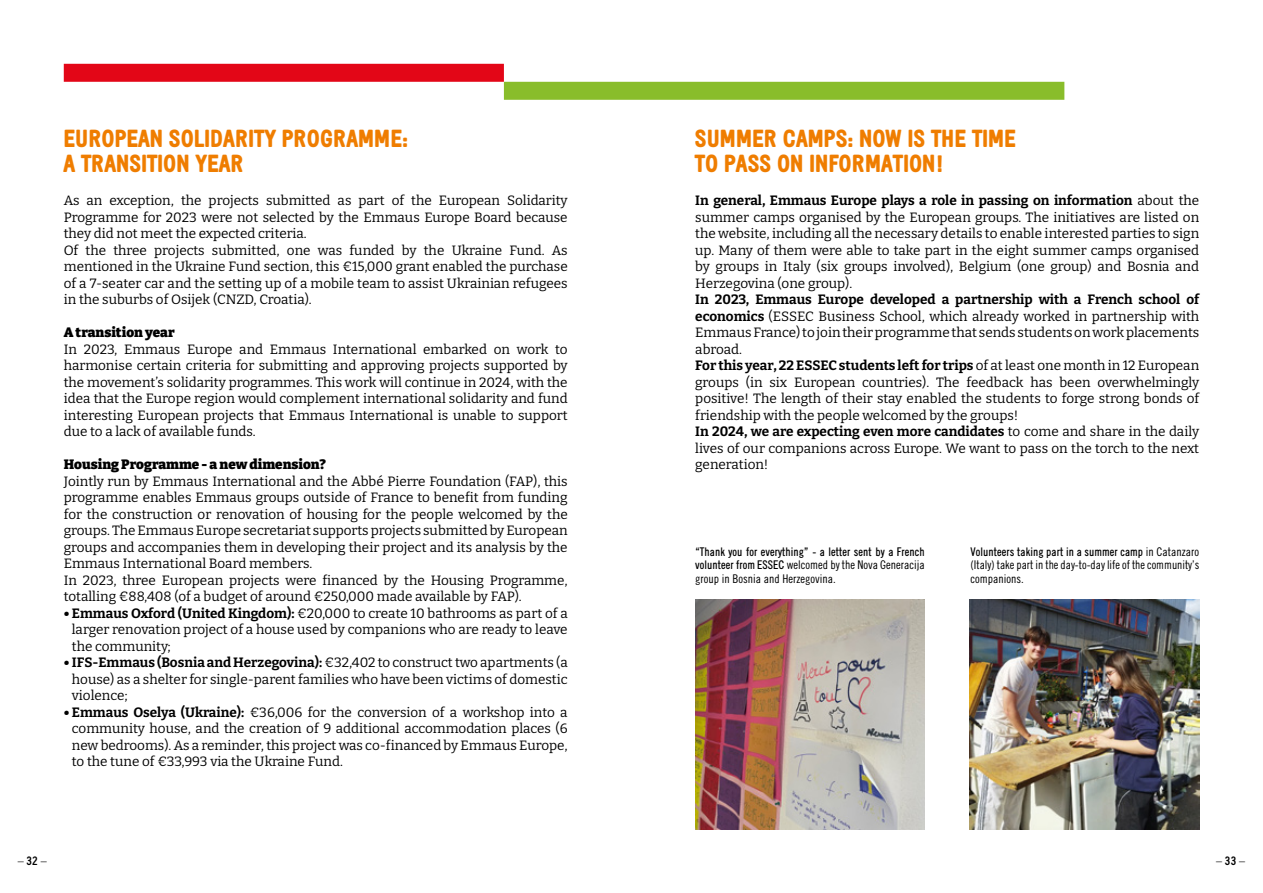
<style>
.page{position:relative;width:1263px;height:893px;background:#fff}
.page>*{position:absolute;margin:0;border:0;box-sizing:border-box;transform-origin:0 0}
.t1{font:900 24px/25.5px "Emmaus Diacritics";color:#ef7d00}
.t2{font:13.5px/16.5px "Bitter";color:#000;text-align:justify}
.t3{font:900 13.5px "Bitter";color:#000}
.t4{font:300 12px/13.5px "Emmaus";color:#000}
.t5{font:12px "Emmausdemi";color:#000}
.s1{font-weight:700}
.s2{font-family:"Emmausdemi";font-weight:400}
.s3{font-family:"Emmaus";font-weight:300}
</style>
<div class="page">
<div style="left:64px;top:64px;width:440px;height:18px;background:#e30617"></div>
<div style="left:504px;top:82px;width:560px;height:18px;background:#89bd2b"></div>
<img style="left:695px;top:600px;width:230px;height:229px">
<img style="left:969px;top:600px;width:230px;height:229px">
<h1 class="t1" style="left:64px;top:124px;width:346px">EUROPEAN SOLIDARITY PROGRAMME:<br>A TRANSITION YEAR</h1>
<p class="t2" style="left:64px;top:192px;width:505px;text-align:left">As an exception, the projects submitted as part of the European Solidarity Programme for 2023 were not selected by the Emmaus Europe Board because they did not meet the expected criteria.<br>Of the three projects submitted, one was funded by the Ukraine Fund. As mentioned in the Ukraine Fund section, this €15,000 grant enabled the purchase of a 7-seater car and the setting up of a mobile team to assist Ukrainian refugees in the suburbs of Osijek (CNZD, Croatia).</p>
<p class="t3" style="left:64px;top:324px;width:112px">A transition year</p>
<p class="t2" style="left:64px;top:341px;width:505px">In 2023, Emmaus Europe and Emmaus International embarked on work to harmonise certain criteria for submitting and approving projects supported by the movement’s solidarity programmes. This work will continue in 2024, with the idea that the Europe region would complement international solidarity and fund interesting European projects that Emmaus International is unable to support due to a lack of available funds.</p>
<p class="t3" style="left:64px;top:456px;width:264px">Housing Programme - a new dimension?</p>
<p class="t2" style="left:64px;top:473px;width:505px;text-align:left">Jointly run by Emmaus International and the Abbé Pierre Foundation (FAP), this programme enables Emmaus groups outside of France to benefit from funding for the construction or renovation of housing for the people welcomed by the groups. The Emmaus Europe secretariat supports projects submitted by European groups and accompanies them in developing their project and its analysis by the Emmaus International Board members.<br>In 2023, three European projects were financed by the Housing Programme, totalling €88,408 (of a budget of around €250,000 made available by FAP).</p>
<p class="t2" style="left:72px;top:605px;width:497px;text-indent:-8px"><span class="s1">• Emmaus Oxford (United Kingdom):</span> €20,000 to create 10 bathrooms as part of a larger renovation project of a house used by companions who are ready to leave the community;</p>
<p class="t2" style="left:72px;top:654px;width:497px;text-indent:-8px"><span class="s1">• IFS-Emmaus (Bosnia and Herzegovina):</span> €32,402 to construct two apartments (a house) as a shelter for single-parent families who have been victims of domestic violence;</p>
<p class="t2" style="left:72px;top:703px;width:497px;text-indent:-8px"><span class="s1">• Emmaus Oselya (Ukraine):</span> €36,006 for the conversion of a workshop into a community house, and the creation of 9 additional accommodation places (6 new bedrooms). As a reminder, this project was co-financed by Emmaus Europe, to the tune of €33,993 via the Ukraine Fund.</p>
<h1 class="t1" style="left:695px;top:124px;width:323px">SUMMER CAMPS: NOW IS THE TIME<br>TO PASS ON INFORMATION!</h1>
<p class="t2" style="left:695px;top:192px;width:505px"><span class="s1">In general, Emmaus Europe plays a role in passing on information</span> about the summer camps organised by the European groups. The initiatives are listed on the website, including all the necessary details to enable interested parties to sign up. Many of them were able to take part in the eight summer camps organised by groups in Italy (six groups involved), Belgium (one group) and Bosnia and Herzegovina (one group).</p>
<p class="t2" style="left:695px;top:291px;width:505px;text-align:left"><span class="s1">In 2023, Emmaus Europe developed a partnership with a French school of economics</span> (ESSEC Business School, which already worked in partnership with Emmaus France) to join their programme that sends students on work placements abroad.<br><span class="s1">For this year, 22 ESSEC students left for trips</span> of at least one month in 12 European groups (in six European countries). The feedback has been overwhelmingly positive! The length of their stay enabled the students to forge strong bonds of friendship with the people welcomed by the groups!<br><span class="s1">In 2024, we are expecting even more candidates</span> to come and share in the daily lives of our companions across Europe. We want to pass on the torch to the next generation!</p>
<p class="t5" style="left:695px;top:544px;width:231px">“Thank you for everything” - a letter sent by a French</p>
<p class="t4" style="left:695px;top:558px;width:231px"><span class="s2">volunteer from ESSEC</span> welcomed by the Nova Generacija group in Bosnia and Herzegovina.</p>
<p class="t5" style="left:971px;top:544px;width:230px">Volunteers taking part in a summer camp <span class="s3">in Catanzaro</span></p>
<p class="t4" style="left:971px;top:558px;width:230px">(Italy) take part in the day-to-day life of the community’s companions.</p>
<p class="t4" style="left:18px;top:854px;width:31px">– <span class="s1">32</span> –</p>
<p class="t4" style="left:1216px;top:854px;width:31px">– <span class="s1">33</span> –</p>
</div>
